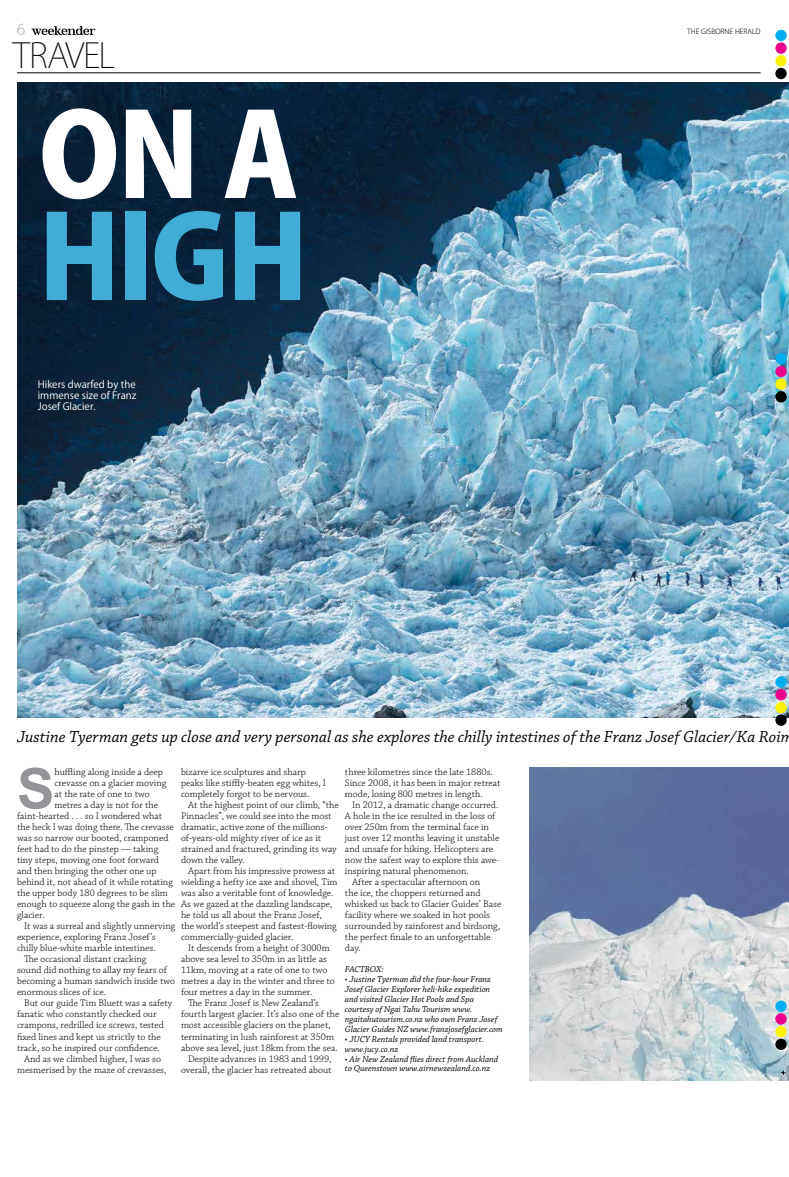
<style>
.page{position:relative;width:789px;height:1177px;background:#fff}
.page>*{position:absolute;margin:0;border:0;box-sizing:border-box;transform-origin:0 0}
.t1{font:800 114.2px "Koz Go Pr 6 N";color:#41add6}
.t2{font:800 114.2px "Koz Go Pr 6 N";color:#fff}
.t3{font:700 56.1px "Arial";color:#939598}
.t4{font:200 34px "Koz Go Pr 6 N";letter-spacing:-.03em;color:#000}
.t5{font:italic 17px "Chaparral Pro";color:#000}
.t6{font:200 15px "Koz Go Pr 6 N";color:#808285}
.t7{font:300 10px/11px "Chaparral Pro";color:#000}
.t8{font:10px/11px "Koz Go Pr 6 N";color:#fff;text-align:justify}
.t9{font:italic 9px/9.9px "Chaparral Pro";color:#000}
.t10{font:300 7px "Koz Go Pr 6 N";color:#000}
</style>
<div class="page">
<img style="left:17px;top:82px;width:771px;height:635px">
<img style="left:529px;top:768px;width:259px;height:312px">
<svg style="left:780px;top:1070px;width:4px;height:4px"></svg>
<svg style="left:774px;top:30px;width:12px;height:11px"></svg>
<svg style="left:774px;top:42px;width:12px;height:12px"></svg>
<div style="left:774px;top:55px;width:12px;height:11px;background:#fff200;border-radius:50%"></div>
<svg style="left:774px;top:68px;width:12px;height:11px"></svg>
<svg style="left:774px;top:676px;width:12px;height:11px"></svg>
<div style="left:774px;top:689px;width:12px;height:11px;background:#ec008c;border-radius:50%"></div>
<svg style="left:774px;top:701px;width:12px;height:12px"></svg>
<svg style="left:774px;top:714px;width:12px;height:11px"></svg>
<div style="left:774px;top:353px;width:12px;height:11px;background:#00aeef;border-radius:50%"></div>
<svg style="left:774px;top:366px;width:12px;height:11px"></svg>
<svg style="left:774px;top:378px;width:12px;height:12px"></svg>
<div style="left:774px;top:391px;width:12px;height:11px;background:#000;border-radius:50%"></div>
<svg style="left:774px;top:1000px;width:12px;height:11px"></svg>
<div style="left:774px;top:1013px;width:12px;height:11px;background:#ec008c;border-radius:50%"></div>
<svg style="left:774px;top:1025px;width:12px;height:12px"></svg>
<svg style="left:774px;top:1038px;width:12px;height:11px"></svg>
<svg style="left:31px;top:26px;width:64px;height:9px"></svg>
<hr style="left:17px;top:73px;width:743px;height:1px;background:#000">
<h3 class="t6" style="left:17px;top:21px;width:10px">6</h3>
<p class="t10" style="left:686px;top:27px;width:75px">THE GISBORNE HERALD</p>
<h3 class="t4" style="left:13px;top:37px;width:104px">TRAVEL</h3>
<h1 class="t2" style="left:39px;top:92px;width:261px">ON A</h1>
<h1 class="t1" style="left:39px;top:194px;width:271px">HIGH</h1>
<p class="t8" style="left:38px;top:378px;width:100px">Hikers dwarfed by the immense size of Franz Josef Glacier.</p>
<h3 class="t5" style="left:17px;top:727px;width:777px">Justine Tyerman gets up close and very personal as she explores the chilly intestines of the Franz Josef Glacier/Ka Roim</h3>
<h2 class="t3" style="left:17px;top:751px;width:39px">S</h2>
<p class="t7" style="left:54px;top:767px;width:110px">huffling along inside a deep</p>
<p class="t7" style="left:181px;top:767px;width:146px">bizarre ice sculptures and sharp peaks like stiffly-beaten egg whites, I completely forgot to be nervous.</p>
<p class="t7" style="left:181px;top:800px;width:159px;text-indent:7px">At the highest point of our climb, “the Pinnacles”, we could see into the most dramatic, active zone of the millions&shy;of-years-old mighty river of ice as it strained and fractured, grinding its way down the valley.</p>
<p class="t7" style="left:181px;top:866px;width:158px;text-indent:7px">Apart from his impressive prowess at wielding a hefty ice axe and shovel, Tim was also a veritable font of knowledge.<br>As we gazed at the dazzling landscape, he told us all about the Franz Josef,<br>the world’s steepest and fastest-flowing commercially-guided glacier.</p>
<p class="t7" style="left:188px;top:943px;width:143px">It descends from a height of 3000m</p>
<p class="t7" style="left:181px;top:954px;width:147px">above sea level to 350m in as little as</p>
<p class="t7" style="left:181px;top:965px;width:148px">11km, moving at a rate of one to two</p>
<p class="t7" style="left:181px;top:976px;width:155px">metres a day in the winter and three to</p>
<p class="t7" style="left:181px;top:987px;width:133px">four metres a day in the summer.</p>
<p class="t7" style="left:188px;top:998px;width:132px">The Franz Josef is New Zealand’s</p>
<p class="t7" style="left:181px;top:1009px;width:160px">fourth largest glacier. It’s also one of the</p>
<p class="t7" style="left:181px;top:1020px;width:151px">most accessible glaciers on the planet,</p>
<p class="t7" style="left:181px;top:1031px;width:154px">terminating in lush rainforest at 350m</p>
<p class="t7" style="left:181px;top:1042px;width:158px">above sea level, just 18km from the sea.</p>
<p class="t7" style="left:188px;top:1053px;width:145px">Despite advances in 1983 and 1999,</p>
<p class="t7" style="left:181px;top:1064px;width:152px">overall, the glacier has retreated about</p>
<p class="t7" style="left:345px;top:767px;width:157px">three kilometres since the late 1880s.<br>Since 2008, it has been in major retreat mode, losing 800 metres in length.</p>
<p class="t7" style="left:352px;top:800px;width:148px">In 2012, a dramatic change occurred.</p>
<p class="t7" style="left:345px;top:811px;width:152px">A hole in the ice resulted in the loss of</p>
<p class="t7" style="left:345px;top:822px;width:145px">over 250m from the terminal face in</p>
<p class="t7" style="left:345px;top:833px;width:156px">just over 12 months leaving it unstable</p>
<p class="t7" style="left:345px;top:844px;width:150px">and unsafe for hiking. Helicopters are</p>
<p class="t7" style="left:345px;top:855px;width:155px">now the safest way to explore this awe-</p>
<p class="t7" style="left:345px;top:866px;width:125px">inspiring natural phenomenon.</p>
<p class="t7" style="left:352px;top:877px;width:129px">After a spectacular afternoon on</p>
<p class="t7" style="left:345px;top:888px;width:137px">the ice, the choppers returned and</p>
<p class="t7" style="left:345px;top:899px;width:158px">whisked us back to Glacier Guides’ Base</p>
<p class="t7" style="left:345px;top:910px;width:147px">facility where we soaked in hot pools</p>
<p class="t7" style="left:345px;top:921px;width:157px">surrounded by rainforest and birdsong,</p>
<p class="t7" style="left:345px;top:932px;width:147px">the perfect finale to an unforgettable</p>
<p class="t7" style="left:345px;top:943px;width:17px">day.</p>
<p class="t9" style="left:345px;top:964px;width:40px">FACTBOX:</p>
<p class="t9" style="left:345px;top:974px;width:159px">• Justine Tyerman did the four-hour Franz Josef Glacier Explorer heli-hike expedition and visited Glacier Hot Pools and Spa courtesy of Ngai Tahu Tourism www. ngaitahutourism.co.nz who own Franz Josef Glacier Guides NZ www.franzjosefglacier.com</p>
<p class="t9" style="left:345px;top:1034px;width:141px">• JUCY Rentals provided land transport. www.jucy.co.nz</p>
<p class="t9" style="left:345px;top:1054px;width:154px">• Air New Zealand flies direct from Auckland to Queenstown www.airnewzealand.co.nz</p>
<p class="t7" style="left:54px;top:778px;width:113px">crevasse on a glacier moving</p>
<p class="t7" style="left:54px;top:789px;width:97px">at the rate of one to two</p>
<p class="t7" style="left:54px;top:800px;width:105px">metres a day is not for the</p>
<p class="t7" style="left:17px;top:811px;width:147px">faint-hearted . . . so I wondered what</p>
<p class="t7" style="left:17px;top:822px;width:158px">the heck I was doing there. The crevasse</p>
<p class="t7" style="left:17px;top:833px;width:153px">was so narrow our booted, cramponed</p>
<p class="t7" style="left:17px;top:844px;width:143px">feet had to do the pinstep — taking</p>
<p class="t7" style="left:17px;top:855px;width:143px">tiny steps, moving one foot forward</p>
<p class="t7" style="left:17px;top:866px;width:141px">and then bringing the other one up</p>
<p class="t7" style="left:17px;top:877px;width:157px">behind it, not ahead of it while rotating</p>
<p class="t7" style="left:17px;top:888px;width:152px">the upper body 180 degrees to be slim</p>
<p class="t7" style="left:17px;top:899px;width:160px">enough to squeeze along the gash in the</p>
<p class="t7" style="left:17px;top:910px;width:29px">glacier.</p>
<p class="t7" style="left:24px;top:921px;width:153px">It was a surreal and slightly unnerving</p>
<p class="t7" style="left:17px;top:932px;width:140px">experience, exploring Franz Josef’s</p>
<p class="t7" style="left:17px;top:943px;width:140px">chilly blue-white marble intestines.</p>
<p class="t7" style="left:24px;top:954px;width:124px">The occasional distant cracking</p>
<p class="t7" style="left:17px;top:965px;width:151px">sound did nothing to allay my fears of</p>
<p class="t7" style="left:17px;top:976px;width:159px">becoming a human sandwich inside two</p>
<p class="t7" style="left:17px;top:987px;width:90px">enormous slices of ice.</p>
<p class="t7" style="left:24px;top:998px;width:150px">But our guide Tim Bluett was a safety</p>
<p class="t7" style="left:17px;top:1009px;width:141px">fanatic who constantly checked our</p>
<p class="t7" style="left:17px;top:1020px;width:148px">crampons, redrilled ice screws, tested</p>
<p class="t7" style="left:17px;top:1031px;width:145px">fixed lines and kept us strictly to the</p>
<p class="t7" style="left:17px;top:1042px;width:144px">track, so he inspired our confidence.</p>
<p class="t7" style="left:24px;top:1053px;width:138px">And as we climbed higher, I was so</p>
<p class="t7" style="left:17px;top:1064px;width:151px">mesmerised by the maze of crevasses,</p>
</div>
